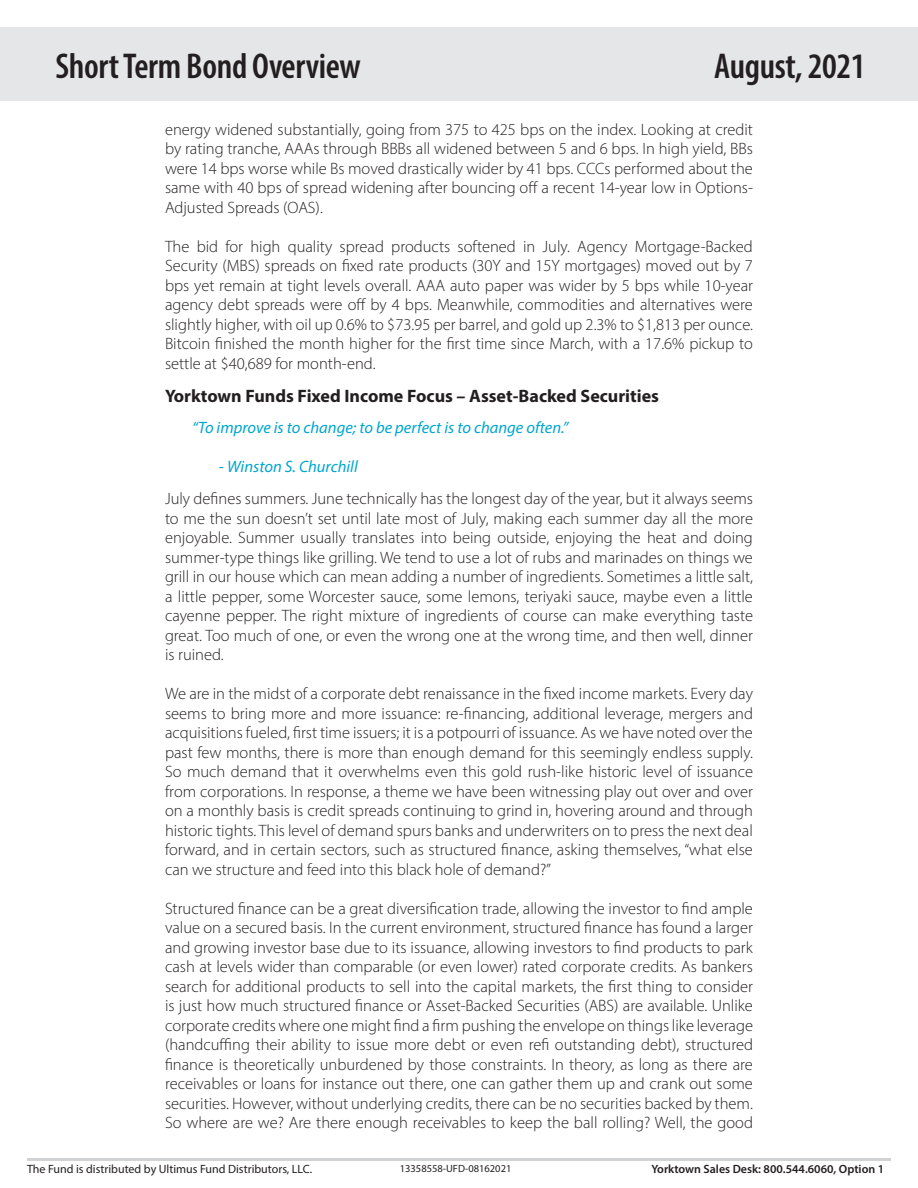
<style>
.page{position:relative;width:918px;height:1188px;background:#fff}
.page>*{position:absolute;margin:0;border:0;box-sizing:border-box;transform-origin:0 0}
.t1{font:600 condensed 36px "Myriad Pro";letter-spacing:-.01em;color:#231f20}
.t2{font:700 18px "Myriad Pro";color:#231f20}
.t3{font:300 16.5px/19.5px "Myriad Pro";color:#231f20;text-align:justify}
.t4{font:italic 16.5px "Myriad Pro";color:#00a6cf}
.t5{font:12px "Myriad Pro";color:#231f20}
.t6{font:600 12px "Myriad Pro";color:#231f20}
.t7{font:10.5px "Myriad Pro";color:#231f20}
</style>
<div class="page">
<div style="left:0;top:27px;width:918px;height:74px;background:#e5e6e7"></div>
<hr style="left:27px;top:1158px;width:864px;height:3px;background:#d1d2d4">
<p class="t1" style="left:55px;top:43px;width:307px">Short Term Bond Overview</p>
<p class="t1" style="left:714px;top:43px;width:153px">August, 2021</p>
<p class="t3" style="left:165px;top:119px;width:590px">energy widened substantially, going from 375 to 425 bps on the index. Looking at credit by rating tranche, AAAs through BBBs all widened between 5 and 6 bps. In high yield, BBs were 14 bps worse while Bs moved drastically wider by 41 bps. CCCs performed about the same with 40 bps of spread widening after bouncing off a recent 14-year low in Options-Adjusted Spreads (OAS).</p>
<p class="t3" style="left:165px;top:236px;width:590px">The bid for high quality spread products softened in July. Agency Mortgage-Backed Security (MBS) spreads on fixed rate products (30Y and 15Y mortgages) moved out by 7 bps yet remain at tight levels overall. AAA auto paper was wider by 5 bps while 10-year agency debt spreads were off by 4 bps. Meanwhile, commodities and alternatives were slightly higher, with oil up 0.6% to $73.95 per barrel, and gold up 2.3% to $1,813 per ounce.<br>Bitcoin finished the month higher for the first time since March, with a 17.6% pickup to settle at $40,689 for month-end.</p>
<p class="t2" style="left:165px;top:384px;width:496px">Yorktown Funds Fixed Income Focus – Asset-Backed Securities</p>
<p class="t4" style="left:192px;top:418px;width:378px">“To improve is to change; to be perfect is to change often.”</p>
<p class="t4" style="left:219px;top:457px;width:140px">- Winston S. Churchill</p>
<p class="t3" style="left:165px;top:489px;width:590px">July defines summers. June technically has the longest day of the year, but it always seems to me the sun doesn’t set until late most of July, making each summer day all the more enjoyable. Summer usually translates into being outside, enjoying the heat and doing summer-type things like grilling. We tend to use a lot of rubs and marinades on things we grill in our house which can mean adding a number of ingredients. Sometimes a little salt, a little pepper, some Worcester sauce, some lemons, teriyaki sauce, maybe even a little cayenne pepper. The right mixture of ingredients of course can make everything taste great. Too much of one, or even the wrong one at the wrong time, and then well, dinner is ruined.</p>
<p class="t3" style="left:165px;top:684px;width:590px">We are in the midst of a corporate debt renaissance in the fixed income markets. Every day seems to bring more and more issuance: re-financing, additional leverage, mergers and acquisitions fueled, first time issuers; it is a potpourri of issuance. As we have noted over the past few months, there is more than enough demand for this seemingly endless supply.<br>So much demand that it overwhelms even this gold rush-like historic level of issuance from corporations. In response, a theme we have been witnessing play out over and over on a monthly basis is credit spreads continuing to grind in, hovering around and through historic tights. This level of demand spurs banks and underwriters on to press the next deal forward, and in certain sectors, such as structured finance, asking themselves, “what else can we structure and feed into this black hole of demand?”</p>
<p class="t3" style="left:165px;top:898px;width:590px">Structured finance can be a great diversification trade, allowing the investor to find ample value on a secured basis. In the current environment, structured finance has found a larger and growing investor base due to its issuance, allowing investors to find products to park cash at levels wider than comparable (or even lower) rated corporate credits. As bankers search for additional products to sell into the capital markets, the first thing to consider is just how much structured finance or Asset-Backed Securities (ABS) are available. Unlike corporate credits where one might find a firm pushing the envelope on things like leverage (handcuffing their ability to issue more debt or even refi outstanding debt), structured finance is theoretically unburdened by those constraints. In theory, as long as there are receivables or loans for instance out there, one can gather them up and crank out some securities. However, without underlying credits, there can be no securities backed by them.<br>So where are we? Are there enough receivables to keep the ball rolling? Well, the good</p>
<p class="t5" style="left:27px;top:1162px;width:287px">The Fund is distributed by Ultimus Fund Distributors, LLC.</p>
<p class="t6" style="left:652px;top:1161px;width:234px">Yorktown Sales Desk: 800.544.6060, Option 1</p>
<p class="t7" style="left:400px;top:1162px;width:113px">13358558-UFD-08162021</p>
</div>
